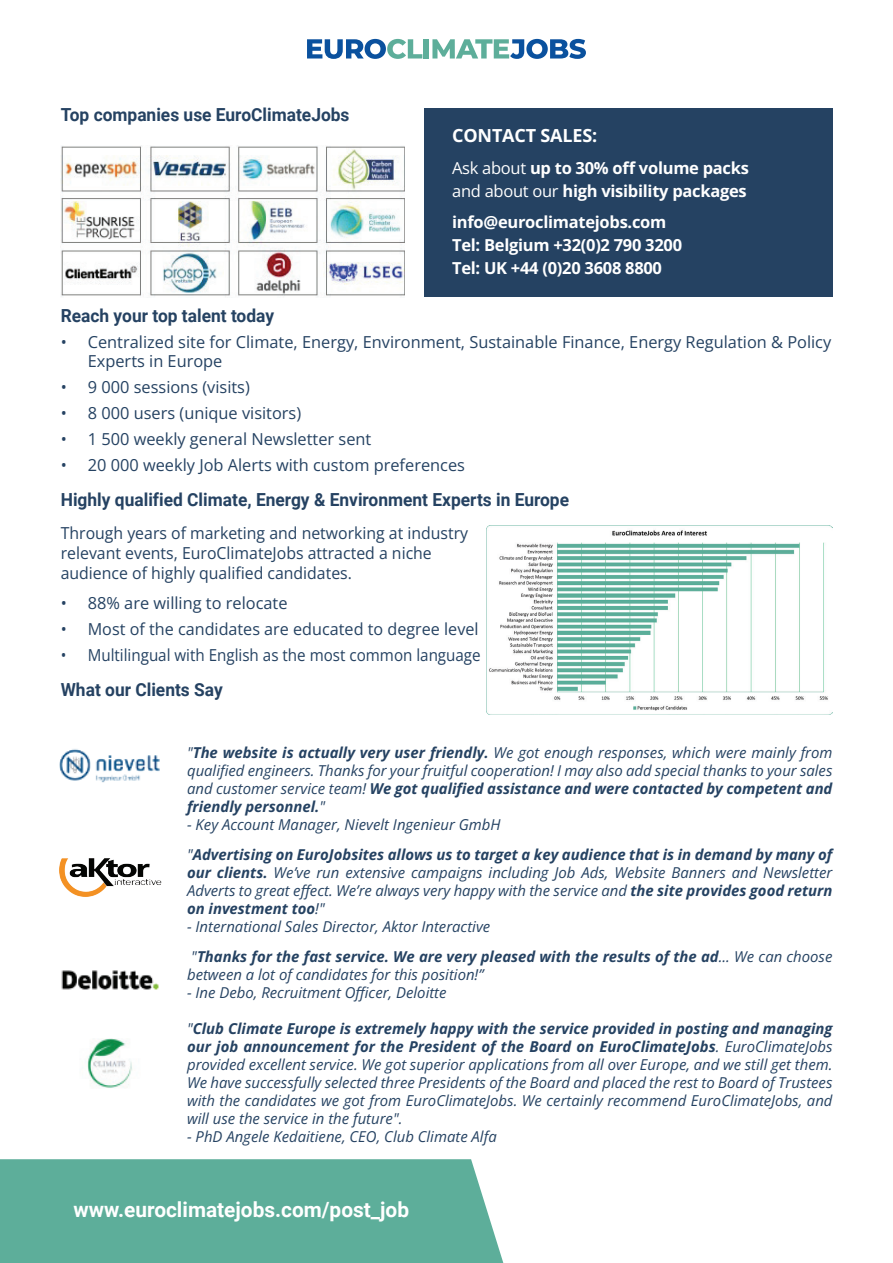
<style>
.page{position:relative;width:893px;height:1263px;background:#fff}
.page>*{position:absolute;margin:0;border:0;box-sizing:border-box;transform-origin:0 0}
.t1{font:700 21px "Roboto";color:#fff}
.t2{font:700 18px "Roboto";color:#254262;scale:.96 1}
.t3{font:700 18px "Open Sans";letter-spacing:-.01em;color:#fff}
.t4{font:16.5px/19.8px "Open Sans";color:#254262}
.t5{font:700 16.5px/22.8px "Open Sans";letter-spacing:-.015em;color:#fff}
.t6{font:16.5px/19.8px "Open Sans";color:#254262;scale:.96 1}
.t7{font:16.5px "Open Sans";color:#254262;scale:.92 1}
.t8{font:italic 15px/18px "Open Sans";color:#254262;text-align:justify}
.t9{font:italic 700 15px/30px "Open Sans";color:#254262}
.s1{font-weight:400}
.s2{font-weight:700}
</style>
<div class="page">
<img style="left:486px;top:525px;width:347px;height:189px">
<img style="left:61px;top:146px;width:344px;height:151px">
<div style="left:424px;top:108px;width:408px;height:188px;background:#254262"></div>
<img style="left:60px;top:749px;width:100px;height:34px">
<img style="left:59px;top:858px;width:103px;height:39px">
<img style="left:61px;top:970px;width:98px;height:20px">
<img style="left:87px;top:1038px;width:45px;height:50px">
<svg style="left:307px;top:39px;width:115px;height:20px"></svg>
<div style="left:424px;top:39px;width:5px;height:20px;background:#5dae9a"></div>
<svg style="left:432px;top:39px;width:154px;height:20px"></svg>
<div style="left:0;top:1159px;width:503px;height:104px;background:#5dae9a"></div>
<p class="t2" style="left:61px;top:102px;width:302px">Top companies use EuroClimateJobs</p>
<p class="t3" style="left:452px;top:123px;width:147px">CONTACT SALES:</p>
<p class="t5" style="left:452px;top:156px;width:298px"><span class="s1">Ask about</span> up to 30% off volume packs <span class="s1">and about our</span> high visibility packages</p>
<p class="t5" style="left:452px;top:211px;width:232px">info@euroclimatejobs.com<br>Tel: Belgium +32(0)2 790 3200<br>Tel: UK +44 (0)20 3608 8800</p>
<p class="t2" style="left:61px;top:303px;width:224px">Reach your top talent today</p>
<p class="t4" style="left:88px;top:331px;width:745px;text-indent:-27px">• Centralized site for Climate, Energy, Environment, Sustainable Finance, Energy Regulation &amp; Policy<br>Experts in Europe</p>
<p class="t4" style="left:61px;top:377px;width:191px">• 9 000 sessions (visits)</p>
<p class="t4" style="left:61px;top:403px;width:242px">• 8 000 users (unique visitors)</p>
<p class="t4" style="left:61px;top:428px;width:312px">• 1 500 weekly general Newsletter sent</p>
<p class="t4" style="left:61px;top:454px;width:406px">• 20 000 weekly Job Alerts with custom preferences</p>
<p class="t2" style="left:61px;top:487px;width:531px">Highly qualified Climate, Energy &amp; Environment Experts in Europe</p>
<p class="t6" style="left:61px;top:523px;width:426px">Through years of marketing and networking at industry relevant events, EuroClimateJobs attracted a niche audience of highly qualified candidates.</p>
<p class="t4" style="left:61px;top:593px;width:228px">• 88% are willing to relocate</p>
<p class="t4" style="left:61px;top:619px;width:419px">• Most of the candidates are educated to degree level</p>
<p class="t7" style="left:61px;top:643px;width:458px">• Multilingual with English as the most common language</p>
<p class="t2" style="left:61px;top:677px;width:170px">What our Clients Say</p>
<p class="t8" style="left:187px;top:743px;width:647px">"<span class="s2">The website is actually very user friendly.</span> We got enough responses, which were mainly from qualified engineers. Thanks for your fruitful cooperation! I may also add special thanks to your sales and customer service team! <span class="s2">We got qualified assistance and were contacted by competent and friendly personnel.</span>"</p>
<p class="t9" style="left:187px;top:809px;width:647px"><span class="s1">- Key Account Manager, Nievelt Ingenieur GmbH<br>"</span>Advertising on EuroJobsites allows us to target a key audience that is in demand by many of</p>
<p class="t8" style="left:187px;top:863px;width:647px"><span class="s2">our clients.</span> We’ve run extensive campaigns including Job Ads, Website Banners and Newsletter Adverts to great effect. We’re always very happy with the service and <span class="s2">the site provides good return on investment too</span>!"</p>
<p class="t9" style="left:187px;top:911px;width:647px"><span class="s1">- International Sales Director, Aktor Interactive<br>"</span>Thanks for the fast service. We are very pleased with the results of the ad<span class="s1">... We can choose</span></p>
<p class="t8" style="left:187px;top:965px;width:298px">between a lot of candidates for this position!”</p>
<p class="t8" style="left:187px;top:983px;width:261px">- Ine Debo, Recruitment Officer, Deloitte</p>
<p class="t8" style="left:187px;top:1019px;width:647px">"<span class="s2">Club Climate Europe is extremely happy with the service provided in posting and managing our job announcement for the President of the Board on EuroClimateJobs</span>. EuroClimateJobs provided excellent service. We got superior applications from all over Europe, and we still get them.<br>We have successfully selected three Presidents of the Board and placed the rest to Board of Trustees with the candidates we got from EuroClimateJobs. We certainly recommend EuroClimateJobs, and will use the service in the future".</p>
<p class="t8" style="left:187px;top:1127px;width:311px">- PhD Angele Kedaitiene, CEO, Club Climate Alfa</p>
<h1 class="t1" style="left:73px;top:1195px;width:337px">www.euroclimatejobs.com/post_job</h1>
</div>
